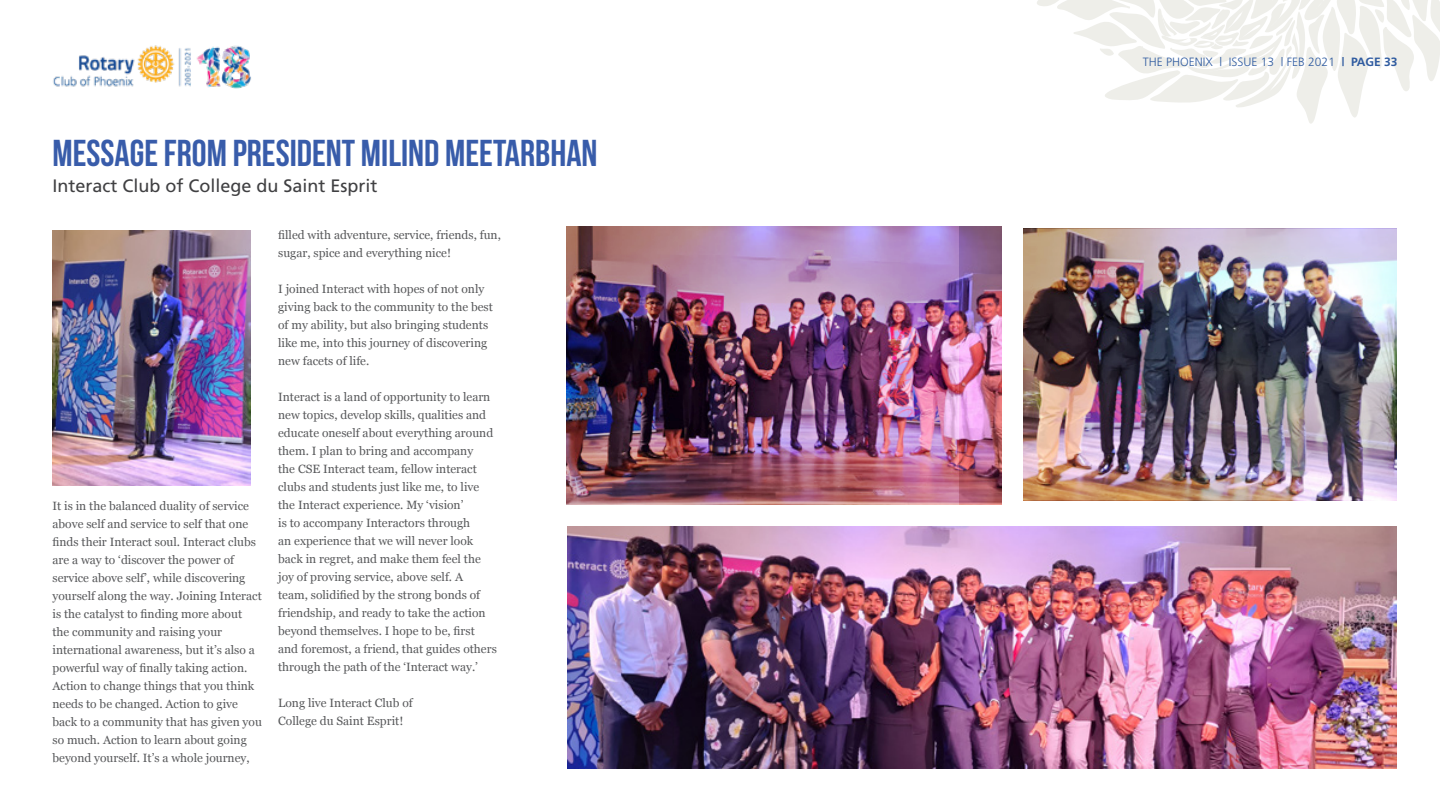
<style>
.page{position:relative;width:1440px;height:810px;background:#fff}
.page>*{position:absolute;margin:0;border:0;box-sizing:border-box;transform-origin:0 0}
.t1{font:37.5px "Bebas Neue";color:#385caa}
.t2{font:18px "Frutiger";color:#404042}
.t3{font:12px/18px "Georgia";color:#57585a}
.t4{font:300 12px "Frutiger";color:#2f5ba0}
.s1{font-weight:700}
</style>
<div class="page">
<svg style="left:1037px;top:0;width:403px;height:124px"></svg>
<img style="left:53px;top:45px;width:198px;height:44px">
<img style="left:53px;top:230px;width:198px;height:256px">
<img style="left:959px;top:227px;width:43px;height:278px">
<img style="left:568px;top:526px;width:829px;height:243px">
<img style="left:566px;top:226px;width:393px;height:279px">
<img style="left:1023px;top:229px;width:374px;height:271px">
<p class="t1" style="left:52px;top:133px;width:547px">MESSAGE FROM PRESIDENT MILIND MEETARBHAN</p>
<p class="t2" style="left:52px;top:175px;width:327px">Interact Club of College du Saint Esprit</p>
<p class="t3" style="left:278px;top:226px;width:224px">filled with adventure, service, friends, fun, sugar, spice and everything nice!</p>
<p class="t3" style="left:278px;top:280px;width:216px">I joined Interact with hopes of not only giving back to the community to the best of my ability, but also bringing students like me, into this journey of discovering new facets of life.</p>
<p class="t3" style="left:278px;top:388px;width:220px">Interact is a land of opportunity to learn new topics, develop skills, qualities and educate oneself about everything around them. I plan to bring and accompany<br>the CSE Interact team, fellow interact clubs and students just like me, to live the Interact experience. My ‘vision’<br>is to accompany Interactors through<br>an experience that we will never look back in regret, and make them feel the joy of proving service, above self. A<br>team, solidified by the strong bonds of friendship, and ready to take the action beyond themselves. I hope to be, first and foremost, a friend, that guides others through the path of the ‘Interact way.’</p>
<p class="t3" style="left:278px;top:694px;width:136px">Long live Interact Club of</p>
<p class="t3" style="left:278px;top:712px;width:127px">College du Saint Esprit!</p>
<p class="t3" style="left:52px;top:496px;width:211px">It is in the balanced duality of service above self and service to self that one finds their Interact soul. Interact clubs are a way to ‘discover the power of service above self’, while discovering yourself along the way. Joining Interact is the catalyst to finding more about the community and raising your international awareness, but it’s also a powerful way of finally taking action.<br>Action to change things that you think needs to be changed. Action to give back to a community that has given you so much. Action to learn about going beyond yourself. It’s a whole journey,</p>
<p class="t4" style="left:1143px;top:55px;width:256px">THE PHOENIX | ISSUE 13 | FEB 2021 <span class="s1">| PAGE 33</span></p>
</div>
